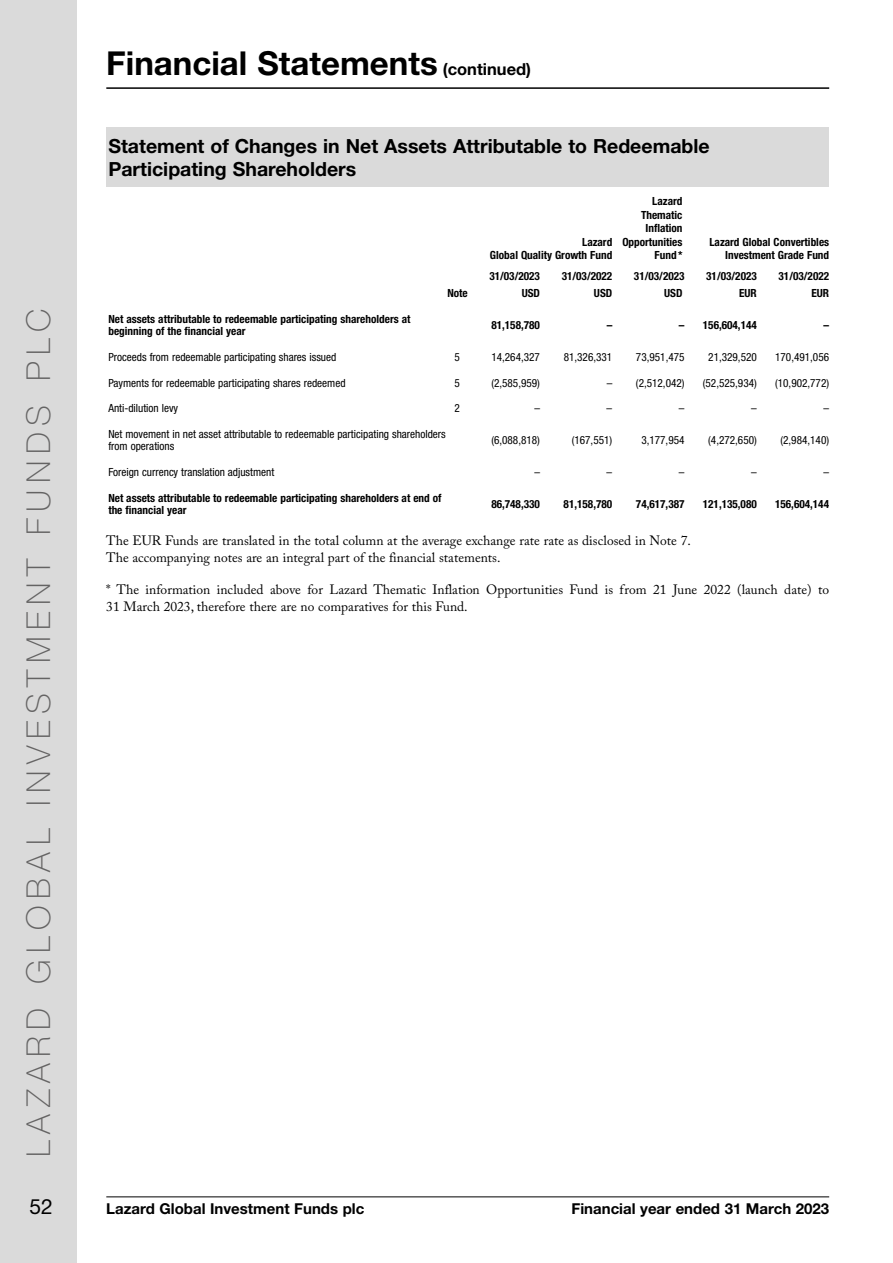
<style>
.page{position:relative;width:893px;height:1263px;background:#fff}
.page>*{position:absolute;margin:0;border:0;box-sizing:border-box;transform-origin:0 0}
.t1{font:100 33px "Helvetica Neue LT Std";letter-spacing:.2em;color:#646363}
.t2{font:700 33px "Helvetica Neue LT Std";color:#000}
.t3{font:21px "Helvetica Neue LT Std";color:#000}
.t4{font:700 19.5px/22.5px "Helvetica Neue LT Std";color:#000}
.t5{font:700 15px "Helvetica Neue LT Std";color:#000}
.t6{font:13.5px/17.2px "Adobe Caslon Pro";color:#000}
.t7{font:700 condensed 11.25px/13.5px "Helvetica Neue LT Std";color:#000;text-align:right}
.t8{font:condensed 11.25px/12px "Helvetica Neue LT Std";color:#000}
.s1{font-size:16.5px}
</style>
<div class="page">
<div style="left:0;top:0;width:77px;height:1263px;background:#dadada"></div>
<hr style="left:106px;top:1196px;width:723px;height:1px;background:#000">
<hr style="left:106px;top:87px;width:723px;height:2px;background:#000">
<div style="left:106px;top:128px;width:723px;height:59px;background:#dadada"></div>
<h1 class="t2" style="left:106px;top:42px;width:426px">Financial Statements <span class="s1">(continued)</span></h1>
<h3 class="t4" style="left:108px;top:134px;width:603px">Statement of Changes in Net Assets Attributable to Redeemable<br>Participating Shareholders</h3>
<p class="t7" style="left:490px;top:235px;width:124px">Lazard<br>Global Quality Growth Fund</p>
<p class="t7" style="left:622px;top:194px;width:62px">Lazard<br>Thematic<br>Inflation<br>Opportunities<br>Fund *</p>
<p class="t7" style="left:709px;top:235px;width:121px">Lazard Global Convertibles<br>Investment Grade Fund</p>
<p class="t7" style="left:489px;top:270px;width:52px">31/03/2023</p>
<p class="t7" style="left:562px;top:270px;width:52px">31/03/2022</p>
<p class="t7" style="left:634px;top:270px;width:52px">31/03/2023</p>
<p class="t7" style="left:706px;top:270px;width:52px">31/03/2023</p>
<p class="t7" style="left:778px;top:270px;width:52px">31/03/2022</p>
<h1 class="t1" style="left:19px;top:1157px;width:849px;rotate:-90deg">LAZARD GLOBAL INVESTMENT FUNDS PLC</h1>
<p class="t7" style="left:447px;top:287px;width:22px">Note</p>
<p class="t7" style="left:522px;top:287px;width:20px">USD</p>
<p class="t7" style="left:594px;top:287px;width:20px">USD</p>
<p class="t7" style="left:664px;top:287px;width:20px">USD</p>
<p class="t7" style="left:739px;top:287px;width:19px">EUR</p>
<p class="t7" style="left:811px;top:287px;width:19px">EUR</p>
<p class="t7" style="left:108px;top:313px;width:304px;line-height:12px;text-align:left">Net assets attributable to redeemable participating shareholders at beginning of the financial year</p>
<p class="t7" style="left:491px;top:318px;width:50px">81,158,780</p>
<p class="t7" style="left:607px;top:318px;width:7px">–</p>
<p class="t7" style="left:679px;top:318px;width:79px">– 156,604,144</p>
<p class="t7" style="left:823px;top:318px;width:7px">–</p>
<p class="t8" style="left:108px;top:351px;width:229px">Proceeds from redeemable participating shares issued</p>
<p class="t8" style="left:454px;top:351px;width:7px">5</p>
<p class="t8" style="left:491px;top:351px;width:50px">14,264,327</p>
<p class="t8" style="left:564px;top:351px;width:50px">81,326,331</p>
<p class="t8" style="left:636px;top:351px;width:50px">73,951,475</p>
<p class="t8" style="left:708px;top:351px;width:50px">21,329,520</p>
<p class="t8" style="left:775px;top:351px;width:56px">170,491,056</p>
<p class="t8" style="left:108px;top:377px;width:239px">Payments for redeemable participating shares redeemed</p>
<p class="t8" style="left:454px;top:377px;width:7px">5</p>
<p class="t8" style="left:491px;top:377px;width:50px">(2,585,959)</p>
<p class="t8" style="left:607px;top:377px;width:79px">– (2,512,042)</p>
<p class="t8" style="left:703px;top:377px;width:56px">(52,525,934)</p>
<p class="t8" style="left:775px;top:377px;width:56px">(10,902,772)</p>
<p class="t8" style="left:108px;top:402px;width:71px">Anti-dilution levy</p>
<p class="t8" style="left:454px;top:402px;width:7px">2</p>
<p class="t8" style="left:534px;top:402px;width:7px">–</p>
<p class="t8" style="left:607px;top:402px;width:7px">–</p>
<p class="t8" style="left:679px;top:402px;width:7px">–</p>
<p class="t8" style="left:751px;top:402px;width:7px">–</p>
<p class="t8" style="left:823px;top:402px;width:7px">–</p>
<p class="t8" style="left:108px;top:428px;width:339px">Net movement in net asset attributable to redeemable participating shareholders from operations</p>
<p class="t8" style="left:491px;top:434px;width:50px">(6,088,818)</p>
<p class="t8" style="left:572px;top:434px;width:42px">(167,551)</p>
<p class="t8" style="left:641px;top:434px;width:45px">3,177,954</p>
<p class="t8" style="left:708px;top:434px;width:50px">(4,272,650)</p>
<p class="t8" style="left:780px;top:434px;width:50px">(2,984,140)</p>
<p class="t8" style="left:108px;top:466px;width:167px">Foreign currency translation adjustment</p>
<p class="t8" style="left:534px;top:466px;width:7px">–</p>
<p class="t8" style="left:607px;top:466px;width:7px">–</p>
<p class="t8" style="left:679px;top:466px;width:7px">–</p>
<p class="t8" style="left:751px;top:466px;width:7px">–</p>
<p class="t8" style="left:823px;top:466px;width:7px">–</p>
<p class="t7" style="left:108px;top:492px;width:335px;line-height:12px;text-align:left">Net assets attributable to redeemable participating shareholders at end of the financial year</p>
<p class="t7" style="left:491px;top:497px;width:50px">86,748,330</p>
<p class="t7" style="left:564px;top:497px;width:50px">81,158,780</p>
<p class="t7" style="left:636px;top:497px;width:50px">74,617,387</p>
<p class="t7" style="left:703px;top:497px;width:55px">121,135,080</p>
<p class="t7" style="left:775px;top:497px;width:56px">156,604,144</p>
<p class="t6" style="left:106px;top:531px;width:586px">The EUR Funds are translated in the total column at the average exchange rate rate as disclosed in Note 7.<br>The accompanying notes are an integral part of the financial statements.</p>
<p class="t6" style="left:106px;top:581px;width:724px">* The information included above for Lazard Thematic Inflation Opportunities Fund is from 21 June 2022 (launch date) to<br>31 March 2023, therefore there are no comparatives for this Fund.</p>
<h2 class="t3" style="left:29px;top:1194px;width:25px">52</h2>
<h3 class="t5" style="left:106px;top:1199px;width:260px">Lazard Global Investment Funds plc</h3>
<h3 class="t5" style="left:571px;top:1199px;width:259px">Financial year ended 31 March 2023</h3>
</div>
